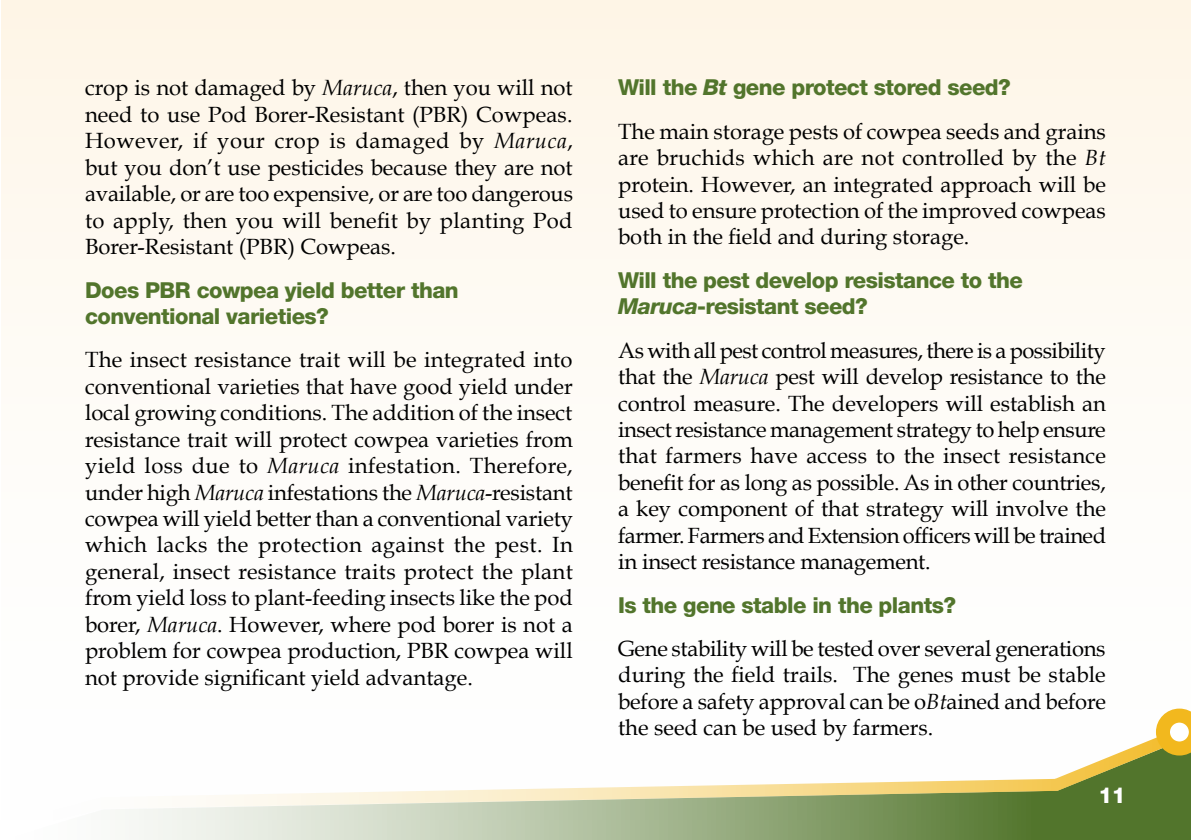
<style>
.page{position:relative;width:1191px;height:840px;background:#fff}
.page>*{position:absolute;margin:0;border:0;box-sizing:border-box;transform-origin:0 0}
.t1{font:22px/26.4px "Book Antiqua";color:#000;text-align:justify}
.t2{font:800 22px/26.4px "Helvetica Neue LT Std";letter-spacing:-.025em;color:#52752c}
.t3{font:800 22px "Helvetica Neue LT Std";color:#fff}
.s1{font-style:italic}
</style>
<div class="page">
<hr style="left:0;top:0;width:1px;height:839px;background:#fef5e5">
<div style="left:1px;top:0;width:1190px;height:839px;background:linear-gradient(to right,#fefbf4,#fefbf4)"></div>
<svg style="left:0;top:725px;width:1191px;height:114px"></svg>
<svg style="left:0;top:729px;width:1176px;height:106px"></svg>
<svg style="left:1156px;top:708px;width:35px;height:47px"></svg>
<p class="t1" style="left:85px;top:75px;width:489px">crop is not damaged by <span class="s1">Maruca</span>, then you will not need to use Pod Borer-Resistant (PBR) Cowpeas.<br>However, if your crop is damaged by <span class="s1">Maruca</span>, but you don’t use pesticides because they are not available, or are too expensive, or are too dangerous to apply, then you will benefit by planting Pod Borer-Resistant (PBR) Cowpeas.</p>
<p class="t2" style="left:85px;top:276px;width:375px">Does PBR cowpea yield better than conventional varieties?</p>
<p class="t1" style="left:85px;top:346px;width:489px">The insect resistance trait will be integrated into conventional varieties that have good yield under local growing conditions. The addition of the insect resistance trait will protect cowpea varieties from yield loss due to <span class="s1">Maruca</span> infestation. Therefore, under high <span class="s1">Maruca</span> infestations the <span class="s1">Maruca</span>-resistant cowpea will yield better than a conventional variety which lacks the protection against the pest. In general, insect resistance traits protect the plant from yield loss to plant-feeding insects like the pod borer, <span class="s1">Maruca</span>. However, where pod borer is not a problem for cowpea production, PBR cowpea will not provide significant yield advantage.</p>
<p class="t2" style="left:618px;top:74px;width:394px">Will the <span class="s1">Bt</span> gene protect stored seed?</p>
<p class="t1" style="left:618px;top:118px;width:489px">The main storage pests of cowpea seeds and grains are bruchids which are not controlled by the <span class="s1">Bt </span>protein. However, an integrated approach will be used to ensure protection of the improved cowpeas both in the field and during storage.</p>
<p class="t2" style="left:618px;top:266px;width:406px">Will the pest develop resistance to the<br><span class="s1">Maruca</span>-resistant seed?</p>
<p class="t1" style="left:618px;top:337px;width:489px">As with all pest control measures, there is a possibility that the <span class="s1">Maruca</span> pest will develop resistance to the control measure. The developers will establish an insect resistance management strategy to help ensure that farmers have access to the insect resistance benefit for as long as possible. As in other countries, a key component of that strategy will involve the farmer. Farmers and Extension officers will be trained in insect resistance management.</p>
<p class="t2" style="left:618px;top:591px;width:339px">Is the gene stable in the plants?</p>
<p class="t1" style="left:618px;top:635px;width:489px">Gene stability will be tested over several generations during the field trails. The genes must be stable before a safety approval can be o<span class="s1">Bt</span>ained and before the seed can be used by farmers.</p>
<p class="t3" style="left:1098px;top:781px;width:29px">11</p>
</div>
